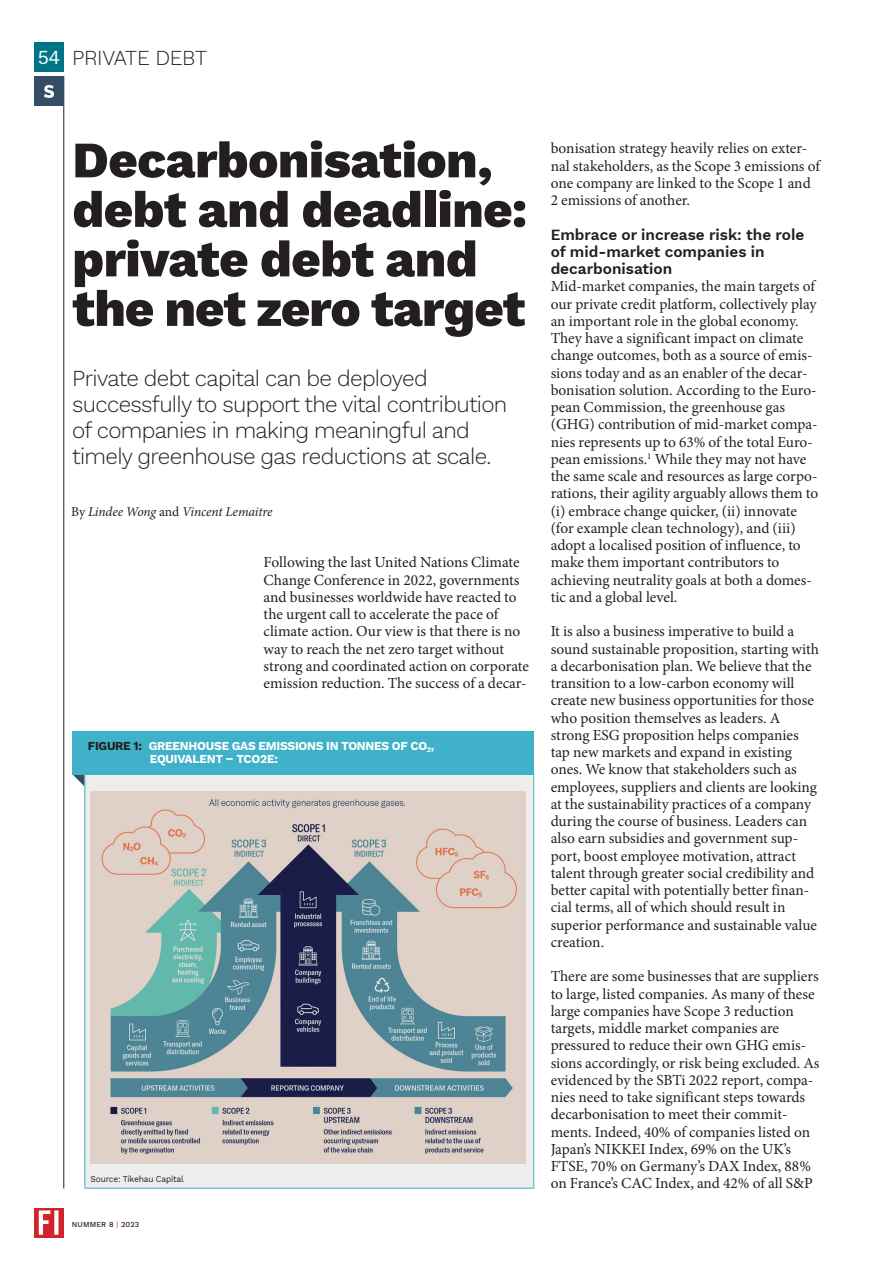
<style>
.page{position:relative;width:893px;height:1263px;background:#fff}
.page>*{position:absolute;margin:0;border:0;box-sizing:border-box;transform-origin:0 0}
.t1{font:800 51px/49.5px "Work Sans";letter-spacing:-.015em;color:#231f20}
.t2{font:300 22.5px/25.8px "Work Sans";letter-spacing:-.03em;color:#231f20}
.t3{font:300 21px "Work Sans";letter-spacing:-.02em;color:#231f20}
.t4{font:15.3px/17.2px "Minion Pro";color:#231f20}
.t5{font:600 15.3px/17.2px "Work Sans";color:#231f20}
.t6{font:italic 13.5px "Minion Pro";letter-spacing:-.01em;color:#231f20}
.t7{font:700 12px/13.5px "Work Sans";letter-spacing:-.02em;color:#fff}
.t8{font:8.85px "Work Sans";letter-spacing:-.02em;color:#231f20;scale:.95 1}
.t9{font:500 7.5px "Work Sans";letter-spacing:.02em;color:#231f20}
.s1{font-weight:400;font-size:19.5px;color:#fff}
.s2{font-style:normal}
.s3{color:#231f20}
.s4{font-weight:400;color:#d1232a}
</style>
<div class="page">
<svg style="left:34px;top:1208px;width:30px;height:29px"></svg>
<svg style="left:39px;top:1210px;width:19px;height:25px"></svg>
<div style="left:34px;top:43px;width:30px;height:29px;background:#007487"></div>
<hr style="left:64px;top:77px;width:1px;height:1111px;background:#231f20">
<div style="left:34px;top:77px;width:30px;height:29px;background:#344f65"></div>
<svg style="left:44px;top:85px;width:10px;height:13px"></svg>
<svg style="left:72px;top:774px;width:13px;height:12px"></svg>
<div style="left:72px;top:731px;width:462px;height:43px;background:#3fb1c8"></div>
<div style="left:85px;top:774px;width:449px;height:414px;background:#ededec;border:1px solid #3fb1c8"></div>
<img style="left:91px;top:792px;width:435px;height:371px">
<h3 class="t3" style="left:38px;top:42px;width:171px"><span class="s1">54</span> PRIVATE DEBT</h3>
<h1 class="t1" style="left:72px;top:133px;width:456px">Decarbonisation, debt and deadline: private debt and the net zero target</h1>
<h2 class="t2" style="left:72px;top:365px;width:436px">Private debt capital can be deployed successfully to support the vital contribution of companies in making meaningful and timely greenhouse gas reductions at scale.</h2>
<p class="t6" style="left:71px;top:502px;width:203px"><span class="s2">By</span> Lindee Wong <span class="s2">and</span> Vincent Lemaitre</p>
<p class="t4" style="left:264px;top:554px;width:267px">Following the last United Nations Climate Change Conference in 2022, governments and businesses worldwide have reacted to the urgent call to accelerate the pace of climate action. Our view is that there is no way to reach the net zero target without strong and coordinated action on corporate emission reduction. The success of a decar-</p>
<p class="t7" style="left:150px;top:738px;width:286px;text-indent:-62px"><span class="s3">FIGURE 1:</span> GREENHOUSE GAS EMISSIONS IN TONNES OF CO<sub>2</sub>,<br>EQUIVALENT – TCO2E:</p>
<p class="t8" style="left:91px;top:1172px;width:99px">Source: Tikehau Capital</p>
<p class="t9" style="left:72px;top:1219px;width:69px">NUMMER 8 <span class="s4">|</span> 2023</p>
<p class="t4" style="left:551px;top:140px;width:271px">bonisation strategy heavily relies on exter&shy;nal stakeholders, as the Scope 3 emissions of one company are linked to the Scope 1 and 2 emissions of another.</p>
<p class="t5" style="left:551px;top:225px;width:255px">Embrace or increase risk: the role of mid-market companies in decarbonisation</p>
<p class="t4" style="left:551px;top:278px;width:269px">Mid-market companies, the main targets of our private credit platform, collectively play an important role in the global economy.<br>They have a significant impact on climate change outcomes, both as a source of emis&shy;sions today and as an enabler of the decar&shy;bonisation solution. According to the Euro&shy;pean Commission, the greenhouse gas (GHG) contribution of mid-market compa&shy;nies represents up to 63% of the total Euro&shy;pean emissions.<sup>1</sup> While they may not have the same scale and resources as large corpo&shy;rations, their agility arguably allows them to (i) embrace change quicker, (ii) innovate (for example clean technology), and (iii) adopt a localised position of influence, to make them important contributors to achieving neutrality goals at both a domes&shy;tic and a global level.</p>
<p class="t4" style="left:551px;top:623px;width:270px">It is also a business imperative to build a sound sustainable proposition, starting with a decarbonisation plan. We believe that the transition to a low-carbon economy will create new business opportunities for those who position themselves as leaders. A strong ESG proposition helps companies tap new markets and expand in existing ones. We know that stakeholders such as employees, suppliers and clients are looking at the sustainability practices of a company during the course of business. Leaders can also earn subsidies and government sup&shy;port, boost employee motivation, attract talent through greater social credibility and better capital with potentially better finan&shy;cial terms, all of which should result in superior performance and sustainable value creation.</p>
<p class="t4" style="left:551px;top:968px;width:270px">There are some businesses that are suppliers to large, listed companies. As many of these large companies have Scope 3 reduction targets, middle market companies are pressured to reduce their own GHG emis&shy;sions accordingly, or risk being excluded. As evidenced by the SBTi 2022 report, compa&shy;nies need to take significant steps towards decarbonisation to meet their commit&shy;ments. Indeed, 40% of companies listed on Japan’s NIKKEI Index, 69% on the UK’s FTSE, 70% on Germany’s DAX Index, 88% on France’s CAC Index, and 42% of all S&amp;P</p>
</div>
